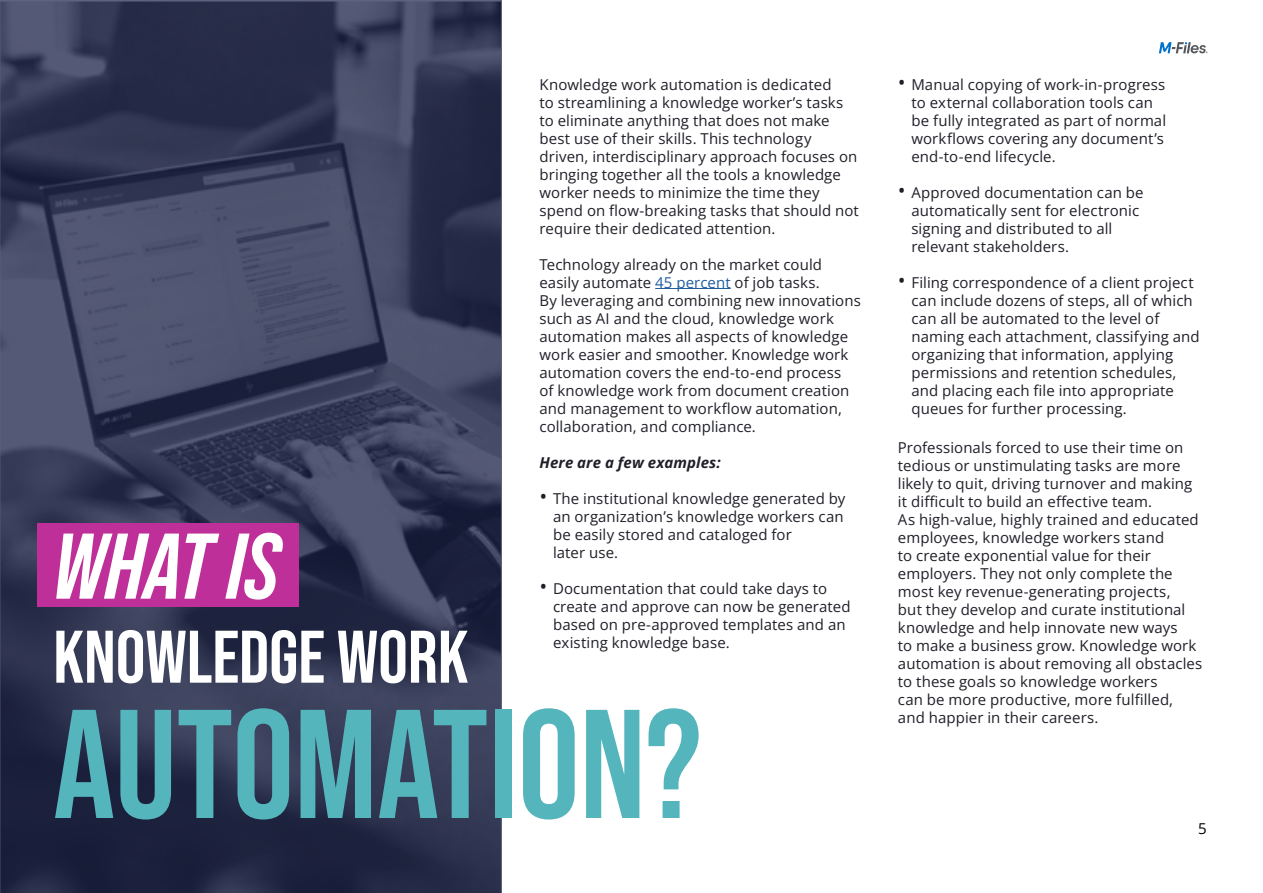
<style>
.page{position:relative;width:1263px;height:893px;background:#fff}
.page>*{position:absolute;margin:0;border:0;box-sizing:border-box;transform-origin:0 0}
.t1{font:700 154.5px "Bebas Neue Pro";color:#54b5bd}
.t2{font:italic 700 93px "Bebas Neue Pro";color:#fff}
.t3{font:700 74.25px "Bebas Neue Pro";color:#fff}
.t4{font:15px/18px "Open Sans";letter-spacing:.005em;color:#1f1f29}
.t5{font:italic 700 15px "Open Sans";letter-spacing:.01em;color:#1f1f29}
.t6{font:15px "Open Sans";color:#000}
.s1{color:#215e9e}
.s2{font-size:21px}
</style>
<div class="page">
<svg style="left:0;top:0;width:502px;height:893px;background:#353a56"></svg>
<div style="left:38px;top:523px;width:261px;height:83px;background:#bf2f99"></div>
<hr style="left:655px;top:288px;width:76px;height:1px;background:#215e9e">
<svg style="left:1159px;top:42px;width:48px;height:11px"></svg>
<h2 class="t2" style="left:53px;top:533px;width:227px">WHAT IS</h2>
<h3 class="t3" style="left:53px;top:630px;width:417px">KNOWLEDGE WORK</h3>
<p class="t4" style="left:539px;top:77px;width:321px">Knowledge work automation is dedicated<br>to streamlining a knowledge worker’s tasks to eliminate anything that does not make best use of their skills. This technology driven, interdisciplinary approach focuses on bringing together all the tools a knowledge worker needs to minimize the time they spend on flow-breaking tasks that should not require their dedicated attention.</p>
<p class="t4" style="left:539px;top:257px;width:323px">Technology already on the market could easily automate <span class="s1">45 percent</span> of job tasks.<br>By leveraging and combining new innovations such as AI and the cloud, knowledge work automation makes all aspects of knowledge work easier and smoother. Knowledge work automation covers the end-to-end process<br>of knowledge work from document creation and management to workflow automation, collaboration, and compliance.</p>
<p class="t5" style="left:539px;top:456px;width:183px">Here are a few examples:</p>
<p class="t4" style="left:553px;top:491px;width:294px;text-indent:-14px"><span class="s2">•</span> The institutional knowledge generated by an organization’s knowledge workers can be easily stored and cataloged for<br>later use.</p>
<p class="t4" style="left:553px;top:581px;width:299px;text-indent:-14px"><span class="s2">•</span> Documentation that could take days to create and approve can now be generated based on pre-approved templates and an existing knowledge base.</p>
<h1 class="t1" style="left:53px;top:708px;width:649px">AUTOMATION?</h1>
<p class="t4" style="left:911px;top:77px;width:256px;text-indent:-14px"><span class="s2">•</span> Manual copying of work-in-progress to external collaboration tools can be fully integrated as part of normal workflows covering any document’s end-to-end lifecycle.</p>
<p class="t4" style="left:911px;top:185px;width:234px;text-indent:-14px"><span class="s2">•</span> Approved documentation can be automatically sent for electronic signing and distributed to all relevant stakeholders.</p>
<p class="t4" style="left:911px;top:275px;width:290px;text-indent:-14px"><span class="s2">•</span> Filing correspondence of a client project can include dozens of steps, all of which can all be automated to the level of naming each attachment, classifying and organizing that information, applying permissions and retention schedules, and placing each file into appropriate queues for further processing.</p>
<p class="t4" style="left:898px;top:440px;width:306px">Professionals forced to use their time on tedious or unstimulating tasks are more likely to quit, driving turnover and making it difficult to build an effective team.<br>As high-value, highly trained and educated employees, knowledge workers stand<br>to create exponential value for their employers. They not only complete the most key revenue-generating projects,<br>but they develop and curate institutional knowledge and help innovate new ways<br>to make a business grow. Knowledge work automation is about removing all obstacles to these goals so knowledge workers<br>can be more productive, more fulfilled, and happier in their careers.</p>
<p class="t6" style="left:1198px;top:822px;width:10px">5</p>
</div>
